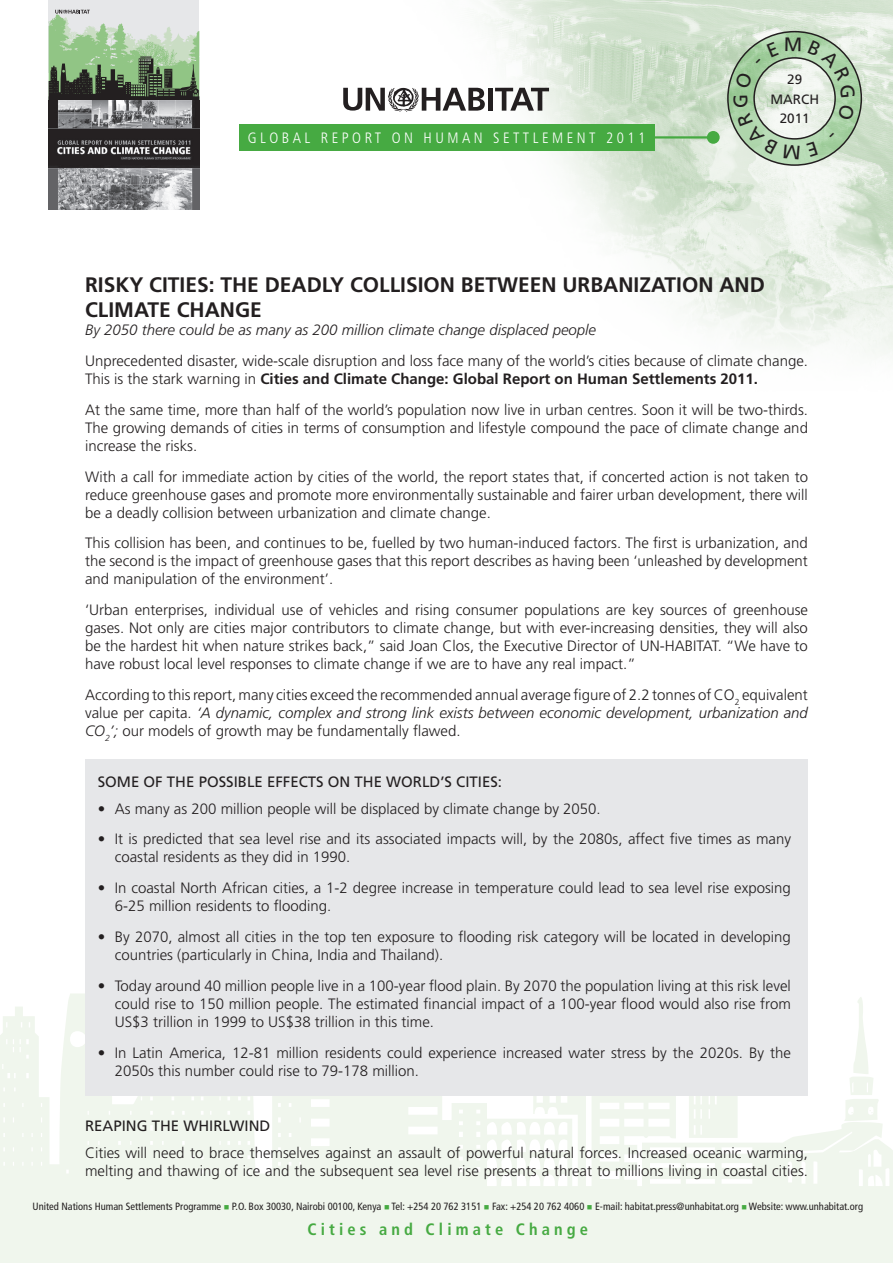
<style>
.page{position:relative;width:893px;height:1263px;background:#fff}
.page>*{position:absolute;margin:0;border:0;box-sizing:border-box;transform-origin:0 0}
.HEADLINE_secondary_1{font:700 21px/25.2px "Frutiger";color:#231f20}
.Body_Text{font:700 condensed 16.5px "Frutiger";letter-spacing:.25em;color:#46aa42}
.body_text_FRUTIGER_4{font:300 15px/18px "Frutiger LT Std";color:#231f20}
.body_text_FRUTIGER_4-2{font:italic 300 15px "Frutiger";color:#231f20}
.HEADLINE_third_level{font:15px "Frutiger LT Std";color:#231f20}
.t1{font:300 condensed 15px "Frutiger";letter-spacing:.23em;color:#fff}
.source{font:13.5px "Frutiger LT Std";color:#231f20}
.Body_Text-2{font:condensed 10.5px "Frutiger";color:#231f20}
.s1{font-family:"Frutiger";font-weight:700}
.s2{font-family:"Frutiger";font-style:italic}
.s3{color:#46aa42}
</style>
<div class="page">
<img style="left:343px;top:0;width:550px;height:355px">
<div style="left:49px;top:0;width:150px;height:73px;background:#e6e7e9"></div>
<img style="left:48px;top:114px;width:151px;height:95px">
<div style="left:708px;top:132px;width:11px;height:11px;background:#46aa42;border-radius:50%"></div>
<div style="left:707px;top:131px;width:13px;height:13px;border:2px solid #46aa42;border-radius:50%"></div>
<hr style="left:653px;top:136px;width:55px;height:3px;background:#46aa42">
<div style="left:239px;top:124px;width:415px;height:27px;background:#46aa42"></div>
<svg style="left:343px;top:88px;width:142px;height:24px"></svg>
<hr style="left:488px;top:88px;width:4px;height:23px;background:#231f20">
<svg style="left:495px;top:88px;width:54px;height:23px"></svg>
<svg style="left:48px;top:10px;width:151px;height:104px"></svg>
<svg style="left:0;top:994px;width:893px;height:269px;fill:#f0f6ed"></svg>
<div style="left:85px;top:759px;width:723px;height:336px;background:#e6e7e9"></div>
<svg style="left:726px;top:30px;width:137px;height:137px;background:#bfd6bc"></svg>
<p class="t1" style="left:248px;top:129px;width:399px">GLOBAL REPORT ON HUMAN SETTLEMENT 2011</p>
<p class="source" style="left:787px;top:71px;width:17px">29</p>
<p class="source" style="left:770px;top:91px;width:50px">MARCH</p>
<p class="source" style="left:780px;top:110px;width:32px">2011</p>
<p class="HEADLINE_secondary_1" style="left:85px;top:272px;width:681px">RISKY CITIES: THE DEADLY COLLISION BETWEEN URBANIZATION AND<br>CLIMATE CHANGE</p>
<p class="body_text_FRUTIGER_4-2" style="left:85px;top:322px;width:512px">By 2050 there could be as many as 200 million climate change displaced people</p>
<p class="body_text_FRUTIGER_4" style="left:85px;top:352px;width:724px">Unprecedented disaster, wide-scale disruption and loss face many of the world’s cities because of climate change.<br>This is the stark warning in <span class="s1">CITIES AND CLIMATE CHANGE: GLOBAL REPORT ON H UMAN SETTLEMENTS 2011.</span></p>
<p class="body_text_FRUTIGER_4" style="left:85px;top:401px;width:724px;text-align:justify">At the same time, more than half of the world’s population now live in urban centres. Soon it will be two-thirds.<br>The growing demands of cities in terms of consumption and lifestyle compound the pace of climate change and increase the risks.</p>
<p class="body_text_FRUTIGER_4" style="left:85px;top:468px;width:724px;text-align:justify">With a call for immediate action by cities of the world, the report states that, if concerted action is not taken to reduce greenhouse gases and promote more environmentally sustainable and fairer urban development, there will be a deadly collision between urbanization and climate change.</p>
<p class="body_text_FRUTIGER_4" style="left:85px;top:534px;width:724px;text-align:justify">This collision has been, and continues to be, fuelled by two human-induced factors. The first is urbanization, and the second is the impact of greenhouse gases that this report describes as having been ‘unleashed by development and manipulation of the environment’.</p>
<p class="body_text_FRUTIGER_4" style="left:85px;top:601px;width:724px;text-align:justify">‘Urban enterprises, individual use of vehicles and rising consumer populations are key sources of greenhouse gases. Not only are cities major contributors to climate change, but with ever-increasing densities, they will also be the hardest hit when nature strikes back,” said Joan Clos, the Executive Director of UN-HABITAT. “We have to have robust local level responses to climate change if we are to have any real impact.”</p>
<p class="body_text_FRUTIGER_4" style="left:85px;top:686px;width:724px;text-align:justify">According to this report, many cities exceed the recommended annual average figure of 2.2 tonnes of CO<sub>2</sub> equivalent value per capita. <span class="s2">‘A dynamic, complex and strong link exists between economic development, urbanization and CO</span><sub>2</sub><span class="s2">’;</span> our models of growth may be fundamentally flawed.</p>
<p class="HEADLINE_third_level" style="left:98px;top:773px;width:20px">SOME</p>
<p class="HEADLINE_third_level" style="left:144px;top:773px;width:360px">OF THE POSSIB LE E FFECTS ON THE WORLD’S CITIES:</p>
<p class="body_text_FRUTIGER_4" style="left:98px;top:800px;width:504px">• As many as 200 million people will be displaced by climate change by 2050.</p>
<p class="body_text_FRUTIGER_4" style="left:115px;top:830px;width:678px;text-indent:-17px">• It is predicted that sea level rise and its associated impacts will, by the 2080s, affect five times as many coastal residents as they did in 1990.</p>
<p class="body_text_FRUTIGER_4" style="left:115px;top:879px;width:678px;text-indent:-17px">• In coastal North African cities, a 1-2 degree increase in temperature could lead to sea level rise exposing<br>6-25 million residents to flooding.</p>
<p class="body_text_FRUTIGER_4" style="left:115px;top:928px;width:677px;text-indent:-17px">• By 2070, almost all cities in the top ten exposure to flooding risk category will be located in developing countries (particularly in China, India and Thailand).</p>
<p class="body_text_FRUTIGER_4" style="left:115px;top:977px;width:678px;text-align:justify;text-indent:-17px">• Today around 40 million people live in a 100-year flood plain. By 2070 the population living at this risk level could rise to 150 million people. The estimated financial impact of a 100-year flood would also rise from US$3 trillion in 1999 to US$38 trillion in this time.</p>
<p class="body_text_FRUTIGER_4" style="left:115px;top:1043px;width:678px;text-indent:-17px">• In Latin America, 12-81 million residents could experience increased water stress by the 2020s. By the<br>2050s this number could rise to 79-178 million.</p>
<p class="HEADLINE_third_level" style="left:85px;top:1117px;width:187px">REAPING THE WH IRLWIND</p>
<p class="body_text_FRUTIGER_4" style="left:85px;top:1144px;width:724px">Cities will need to brace themselves against an assault of powerful natural forces. Increased oceanic warming, melting and thawing of ice and the subsequent sea level rise presents a threat to millions living in coastal cities.</p>
<p class="Body_Text-2" style="left:33px;top:1200px;width:832px">United Nations Human Settlements Programme <span class="s3">■</span> P.O. Box 30030, Nairobi 00100, Kenya <span class="s3">■</span> Tel: +254 20 762 3151 <span class="s3">■</span> Fax: +254 20 762 4060 <span class="s3">■</span> E-mail: habitat.press@unhabitat.org <span class="s3">■</span> Website: www.unhabitat.org</p>
<p class="Body_Text" style="left:307px;top:1220px;width:282px">Cities and Climate Change</p>
</div>
